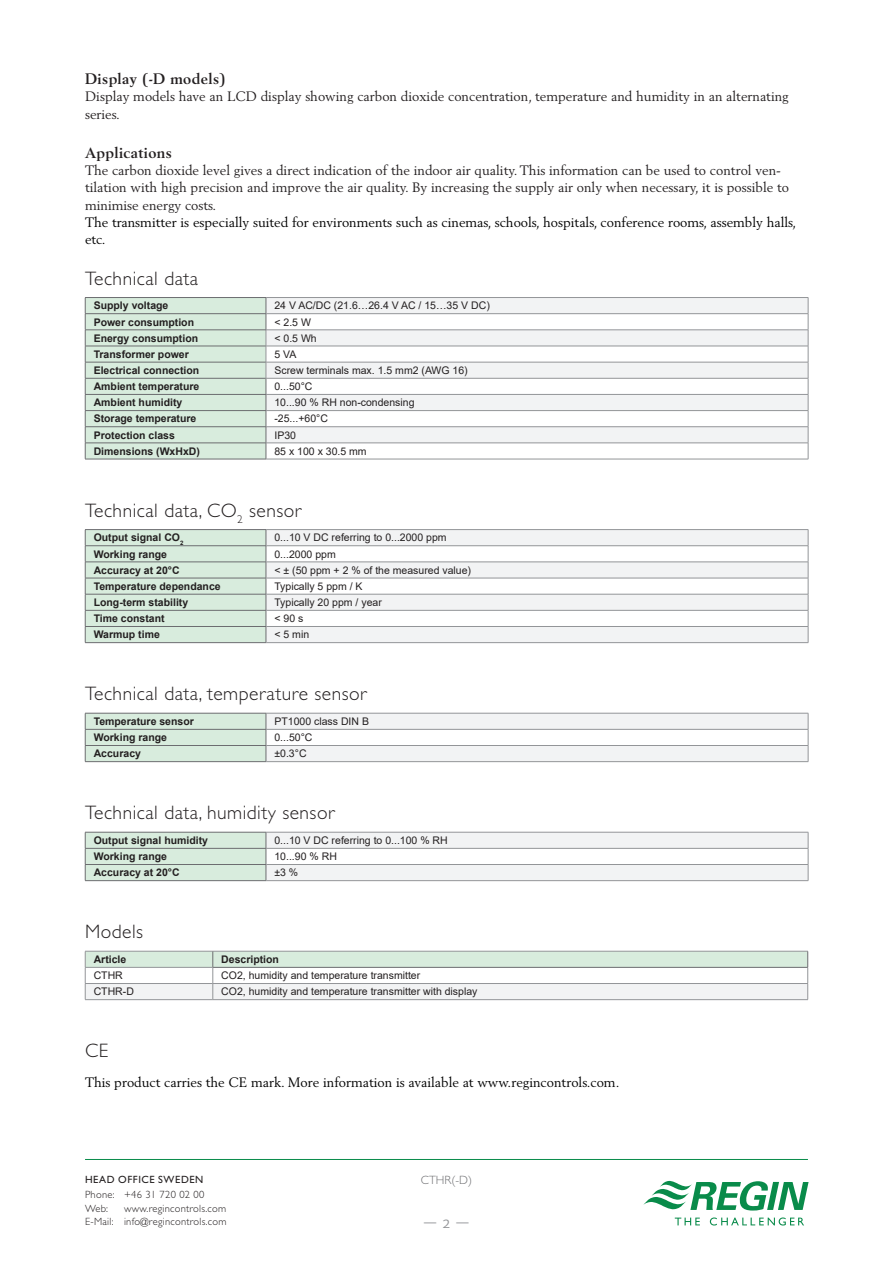
<style>
.page{position:relative;width:893px;height:1263px;background:#fff}
.page>*{position:absolute;margin:0;border:0;box-sizing:border-box;transform-origin:0 0}
.Header2{font:300 19.5px "Gill Sans Std";letter-spacing:.025em;color:#231f20}
.Header3{font:700 15px "Berling LT Std";letter-spacing:.025em;color:#231f20}
.Body1{font:13.5px/17.2px "Berling LT Std";color:#231f20}
.Body1-2{font:13.5px/17.2px "Berling LT Std";color:#000}
.Body{font:13.5px "Berling LT Std";color:#000}
.t1{font:13.5px "Merriweather Sans";color:#939598}
.t2{font:300 12px "Gill Sans Std";color:#6c6d70}
.TableBody{font:10.5px "Arial";color:#231f20}
.TableHeader{font:700 10.5px "Arial";color:#231f20}
.t3{font:300 10.5px/13.5px "Gill Sans Std";letter-spacing:.025em;color:#231f20}
.t4{font:10.5px "Gill Sans Std";letter-spacing:.055em;color:#231f20}
.ArtNr{font:10.5px "Arial";color:#231f20}
</style>
<div class="page">
<svg style="left:643px;top:1180px;width:166px;height:30px"></svg>
<svg style="left:675px;top:1217px;width:25px;height:8px"></svg>
<svg style="left:710px;top:1217px;width:94px;height:8px"></svg>
<hr style="left:85px;top:1159px;width:723px;height:1px;background:#098b4a">
<svg style="left:267px;top:298px;width:541px;height:145px;fill:#f2f3f4"></svg>
<hr style="left:266px;top:297px;width:542px;height:1px;background:#939598">
<hr style="left:266px;top:330px;width:542px;height:1px;background:#939598">
<hr style="left:266px;top:362px;width:542px;height:1px;background:#939598">
<hr style="left:266px;top:394px;width:542px;height:1px;background:#939598">
<hr style="left:266px;top:426px;width:542px;height:1px;background:#939598">
<hr style="left:266px;top:313px;width:542px;height:1px;background:#939598">
<hr style="left:266px;top:346px;width:542px;height:1px;background:#939598">
<hr style="left:266px;top:378px;width:542px;height:1px;background:#939598">
<hr style="left:266px;top:410px;width:542px;height:1px;background:#939598">
<hr style="left:266px;top:443px;width:542px;height:1px;background:#939598">
<svg style="left:808px;top:298px;width:1px;height:161px"></svg>
<svg style="left:85px;top:297px;width:182px;height:162px;background:#cfe1d4"></svg>
<hr style="left:85px;top:362px;width:181px;height:1px;background:#6c6d70">
<hr style="left:85px;top:443px;width:181px;height:1px;background:#6c6d70">
<hr style="left:266px;top:459px;width:542px;height:1px;background:#939598">
<hr style="left:85px;top:459px;width:181px;height:1px;background:#6c6d70">
<svg style="left:267px;top:530px;width:541px;height:112px;fill:#f2f3f4"></svg>
<hr style="left:85px;top:529px;width:181px;height:1px;background:#6c6d70">
<hr style="left:266px;top:529px;width:542px;height:1px;background:#939598">
<hr style="left:266px;top:545px;width:542px;height:1px;background:#939598">
<svg style="left:85px;top:530px;width:182px;height:112px;background:#d3e6d8"></svg>
<hr style="left:266px;top:562px;width:542px;height:1px;background:#939598">
<hr style="left:85px;top:594px;width:181px;height:1px;background:#6c6d70">
<hr style="left:266px;top:578px;width:542px;height:1px;background:#939598">
<hr style="left:85px;top:610px;width:181px;height:1px;background:#6c6d70">
<hr style="left:85px;top:626px;width:181px;height:1px;background:#6c6d70">
<hr style="left:85px;top:642px;width:181px;height:1px;background:#6c6d70">
<hr style="left:266px;top:594px;width:542px;height:1px;background:#939598">
<svg style="left:808px;top:530px;width:1px;height:112px"></svg>
<hr style="left:266px;top:610px;width:542px;height:1px;background:#939598">
<hr style="left:266px;top:626px;width:542px;height:1px;background:#939598">
<hr style="left:266px;top:642px;width:542px;height:1px;background:#939598">
<svg style="left:85px;top:713px;width:724px;height:49px"></svg>
<hr style="left:266px;top:761px;width:542px;height:1px;background:#939598">
<svg style="left:85px;top:832px;width:724px;height:49px"></svg>
<hr style="left:266px;top:880px;width:542px;height:1px;background:#939598">
<svg style="left:85px;top:951px;width:723px;height:49px"></svg>
<hr style="left:85px;top:999px;width:128px;height:1px;background:#939598">
<p class="Header3" style="left:85px;top:70px;width:142px">Display (-D models)</p>
<p class="Body1" style="left:85px;top:88px;width:705px">Display models have an LCD display showing carbon dioxide concentration, temperature and humidity in an alternating series.</p>
<p class="Header3" style="left:85px;top:144px;width:88px">Applications</p>
<p class="Body1" style="left:85px;top:162px;width:706px">The carbon dioxide level gives a direct indication of the indoor air quality. This information can be used to control ven&shy;tilation with high precision and improve the air quality. By increasing the supply air only when necessary, it is possible to minimise energy costs.</p>
<p class="Body1-2" style="left:85px;top:213px;width:713px">The transmitter is especially suited for environments such as cinemas, schools, hospitals, conference rooms, assembly halls, etc.</p>
<p class="Header2" style="left:85px;top:267px;width:115px">Technical data</p>
<p class="TableHeader" style="left:94px;top:298px;width:76px">Supply voltage</p>
<p class="TableBody" style="left:274px;top:298px;width:217px">24 V AC/DC (21.6…26.4 V AC / 15…35 V DC)</p>
<p class="TableHeader" style="left:94px;top:314px;width:102px">Power consumption</p>
<p class="TableBody" style="left:274px;top:315px;width:38px">&lt; 2.5 W</p>
<p class="TableHeader" style="left:94px;top:331px;width:106px">Energy consumption</p>
<p class="TableBody" style="left:274px;top:331px;width:44px">&lt; 0.5 Wh</p>
<p class="TableHeader" style="left:94px;top:347px;width:97px">Transformer power</p>
<p class="TableBody" style="left:274px;top:347px;width:23px">5 VA</p>
<p class="TableHeader" style="left:94px;top:363px;width:107px">Electrical connection</p>
<p class="TableBody" style="left:274px;top:363px;width:195px">Screw terminals max. 1.5 mm2 (AWG 16)</p>
<p class="TableHeader" style="left:94px;top:379px;width:107px">Ambient temperature</p>
<p class="TableBody" style="left:274px;top:379px;width:40px">0...50°C</p>
<p class="TableHeader" style="left:94px;top:395px;width:90px">Ambient humidity</p>
<p class="TableBody" style="left:274px;top:395px;width:142px">10...90 % RH non-condensing</p>
<p class="TableHeader" style="left:94px;top:411px;width:104px">Storage temperature</p>
<p class="TableBody" style="left:274px;top:412px;width:55px">-25...+60°C</p>
<p class="TableHeader" style="left:94px;top:427px;width:83px">Protection class</p>
<p class="TableBody" style="left:274px;top:428px;width:23px">IP30</p>
<p class="TableHeader" style="left:94px;top:444px;width:108px">Dimensions (WxHxD)</p>
<p class="TableBody" style="left:274px;top:444px;width:94px">85 x 100 x 30.5 mm</p>
<p class="Header2" style="left:85px;top:499px;width:218px">Technical data, CO<sub>2</sub> sensor</p>
<p class="TableHeader" style="left:94px;top:530px;width:91px">Output signal CO<sub>2</sub></p>
<p class="TableBody" style="left:274px;top:530px;width:174px">0...10 V DC referring to 0...2000 ppm</p>
<p class="TableHeader" style="left:94px;top:546px;width:75px">Working range</p>
<p class="TableBody" style="left:274px;top:547px;width:63px">0...2000 ppm</p>
<p class="TableHeader" style="left:94px;top:563px;width:87px">Accuracy at 20°C</p>
<p class="TableBody" style="left:274px;top:563px;width:198px">&lt; ± (50 ppm + 2 % of the measured value)</p>
<p class="TableHeader" style="left:94px;top:579px;width:129px">Temperature dependance</p>
<p class="TableBody" style="left:274px;top:579px;width:90px">Typically 5 ppm / K</p>
<p class="TableHeader" style="left:94px;top:595px;width:96px">Long-term stability</p>
<p class="TableBody" style="left:274px;top:595px;width:109px">Typically 20 ppm / year</p>
<p class="TableHeader" style="left:94px;top:611px;width:72px">Time constant</p>
<p class="TableBody" style="left:274px;top:611px;width:30px">&lt; 90 s</p>
<p class="TableHeader" style="left:94px;top:627px;width:68px">Warmup time</p>
<p class="TableBody" style="left:274px;top:627px;width:36px">&lt; 5 min</p>
<p class="Header2" style="left:85px;top:683px;width:283px">Technical data, temperature sensor</p>
<p class="TableHeader" style="left:94px;top:714px;width:102px">Temperature sensor</p>
<p class="TableBody" style="left:274px;top:714px;width:96px">PT1000 class DIN B</p>
<p class="TableHeader" style="left:94px;top:730px;width:75px">Working range</p>
<p class="TableBody" style="left:274px;top:730px;width:40px">0...50°C</p>
<p class="TableHeader" style="left:94px;top:746px;width:49px">Accuracy</p>
<p class="TableBody" style="left:274px;top:746px;width:34px">±0.3°C</p>
<p class="Header2" style="left:85px;top:802px;width:251px">Technical data, humidity sensor</p>
<p class="TableHeader" style="left:94px;top:833px;width:116px">Output signal humidity</p>
<p class="TableBody" style="left:274px;top:833px;width:175px">0...10 V DC referring to 0...100 % RH</p>
<p class="TableHeader" style="left:94px;top:849px;width:75px">Working range</p>
<p class="TableBody" style="left:274px;top:849px;width:64px">10...90 % RH</p>
<p class="TableHeader" style="left:94px;top:865px;width:87px">Accuracy at 20°C</p>
<p class="TableBody" style="left:274px;top:865px;width:25px">±3 %</p>
<p class="Header2" style="left:85px;top:921px;width:60px">Models</p>
<p class="TableHeader" style="left:94px;top:952px;width:34px">Article</p>
<p class="TableHeader" style="left:221px;top:952px;width:59px">Description</p>
<p class="ArtNr" style="left:94px;top:968px;width:31px">CTHR</p>
<p class="TableBody" style="left:221px;top:968px;width:200px">CO2, humidity and temperature transmitter</p>
<p class="ArtNr" style="left:94px;top:984px;width:42px">CTHR-D</p>
<p class="TableBody" style="left:221px;top:984px;width:258px">CO2, humidity and temperature transmitter with display</p>
<p class="Header2" style="left:85px;top:1040px;width:25px">CE</p>
<p class="Body" style="left:85px;top:1074px;width:536px">This product carries the CE mark. More information is available at www.regincontrols.com.</p>
<p class="t4" style="left:85px;top:1173px;width:120px">HEAD OFFICE SWEDEN</p>
<p class="t3" style="left:85px;top:1188px;width:121px">Phone: +46 31 720 02 00<br>Web:</p>
<p class="t3" style="left:85px;top:1201px;width:143px;text-align:right">www.regincontrols.com<br>E-Mail: info@regincontrols.com</p>
<p class="t2" style="left:421px;top:1173px;width:53px">CTHR(-D)</p>
<p class="t1" style="left:423px;top:1214px;width:49px">— 2 —</p>
</div>
